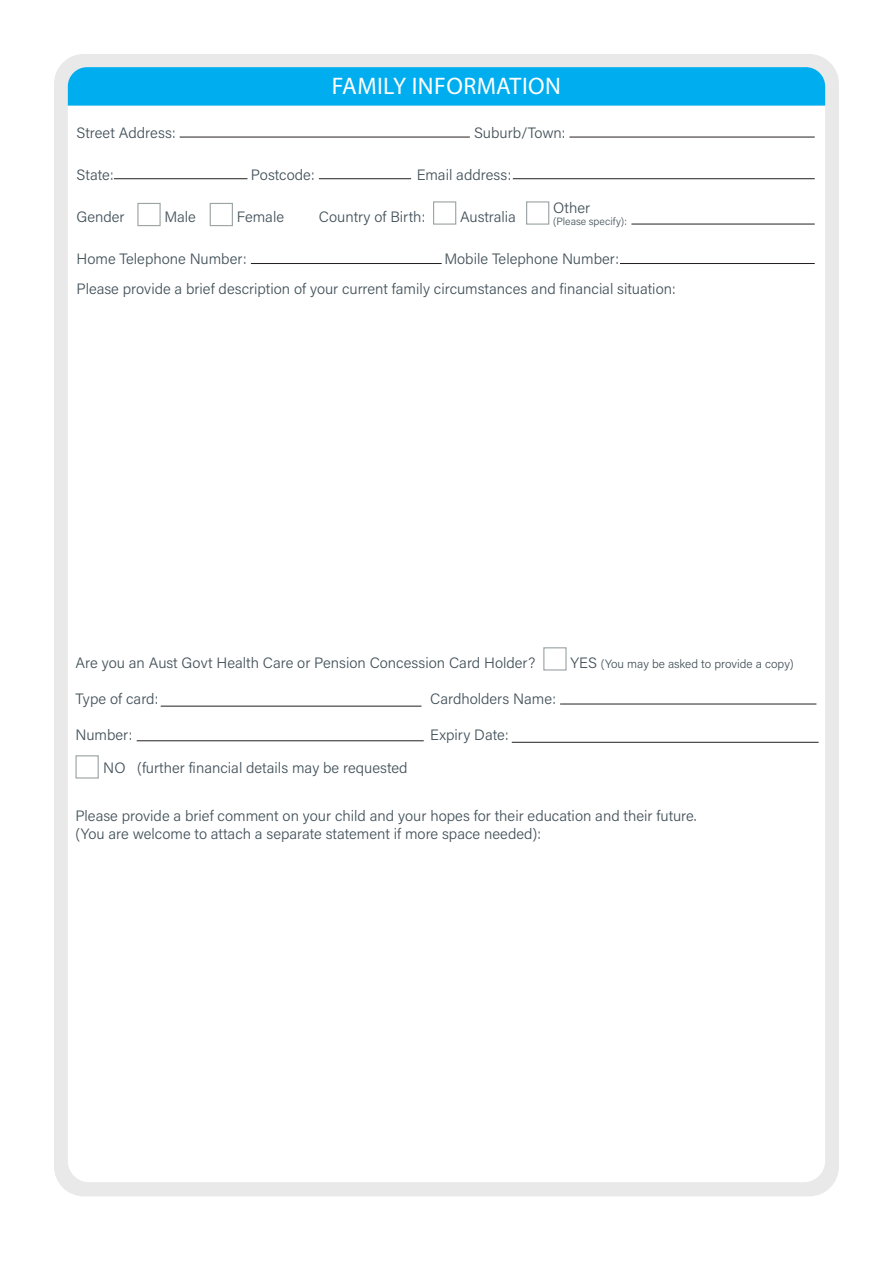
<style>
.page{position:relative;width:893px;height:1263px;background:#fff}
.page>*{position:absolute;margin:0;border:0;box-sizing:border-box;transform-origin:0 0}
.t1{font:24px "Myriad Pro";letter-spacing:.02em;color:#fff}
.t2{font:300 15px/18px "Acumin Pro";color:#425159}
.t3{font:300 12px "Acumin Pro";color:#425159}
.t4{font:300 10.5px "Acumin Pro";color:#425159}
.s1{font-size:15px}
</style>
<div class="page">
<div style="left:54px;top:54px;width:785px;height:1142px;background:#e9e9e9;border-radius:30px"></div>
<div style="left:68px;top:106px;width:757px;height:1076px;background:#fff"></div>
<div style="left:68px;top:67px;width:757px;height:39px;background:#00aeef"></div>
<hr style="left:180px;top:137px;width:290px;height:1px;background:#231f20">
<hr style="left:569px;top:137px;width:246px;height:1px;background:#231f20">
<hr style="left:251px;top:263px;width:191px;height:1px;background:#231f20">
<hr style="left:620px;top:263px;width:195px;height:1px;background:#231f20">
<hr style="left:114px;top:178px;width:133px;height:1px;background:#231f20">
<hr style="left:319px;top:178px;width:92px;height:1px;background:#231f20">
<hr style="left:513px;top:178px;width:302px;height:1px;background:#231f20">
<hr style="left:631px;top:224px;width:184px;height:1px;background:#231f20">
<div style="left:137px;top:203px;width:24px;height:23px;background:#fff;border:1px solid #9da5a6"></div>
<div style="left:210px;top:203px;width:23px;height:23px;background:#fff;border:1px solid #9da5a6"></div>
<div style="left:433px;top:201px;width:23px;height:24px;background:#fff;border:1px solid #9da5a6"></div>
<div style="left:526px;top:201px;width:23px;height:24px;background:#fff;border:1px solid #9da5a6"></div>
<div style="left:543px;top:647px;width:24px;height:23px;background:#fff;border:1px solid #9da5a6"></div>
<div style="left:75px;top:755px;width:24px;height:23px;background:#fff;border:1px solid #9da5a6"></div>
<hr style="left:161px;top:706px;width:260px;height:1px;background:#231f20">
<hr style="left:560px;top:704px;width:256px;height:1px;background:#231f20">
<hr style="left:137px;top:740px;width:287px;height:1px;background:#231f20">
<hr style="left:512px;top:742px;width:307px;height:1px;background:#231f20">
<p class="t1" style="left:332px;top:71px;width:231px">FAMILY INFORMATION</p>
<p class="t2" style="left:77px;top:123px;width:101px">Street Address:</p>
<p class="t2" style="left:474px;top:123px;width:93px">Suburb/Town:</p>
<p class="t2" style="left:77px;top:165px;width:39px">State:</p>
<p class="t2" style="left:251px;top:165px;width:65px">Postcode:</p>
<p class="t2" style="left:417px;top:165px;width:96px">Email address:</p>
<p class="t2" style="left:77px;top:207px;width:50px">Gender</p>
<p class="t2" style="left:164px;top:207px;width:33px">Male</p>
<p class="t2" style="left:237px;top:207px;width:49px">Female</p>
<p class="t2" style="left:460px;top:207px;width:57px">Australia</p>
<p class="t2" style="left:553px;top:198px;width:39px">Other</p>
<p class="t2" style="left:319px;top:207px;width:108px">Country of Birth:</p>
<p class="t4" style="left:553px;top:214px;width:75px">(Please specify):</p>
<p class="t2" style="left:77px;top:249px;width:171px">Home Telephone Number:</p>
<p class="t2" style="left:77px;top:279px;width:601px">Please provide a brief description of your current family circumstances and financial situation:</p>
<p class="t2" style="left:444px;top:249px;width:176px">Mobile Telephone Number:</p>
<p class="t2" style="left:75px;top:653px;width:462px">Are you an Aust Govt Health Care or Pension Concession Card Holder?</p>
<p class="t3" style="left:570px;top:655px;width:225px"><span class="s1">YES</span> (You may be asked to provide a copy)</p>
<p class="t2" style="left:75px;top:689px;width:85px">Type of card:</p>
<p class="t2" style="left:430px;top:689px;width:127px">Cardholders Name:</p>
<p class="t2" style="left:75px;top:725px;width:58px">Number:</p>
<p class="t2" style="left:430px;top:725px;width:80px">Expiry Date:</p>
<p class="t2" style="left:103px;top:758px;width:306px">NO (further financial details may be requested</p>
<p class="t2" style="left:75px;top:806px;width:623px">Please provide a brief comment on your child and your hopes for their education and their future. (You are welcome to attach a separate statement if more space needed):</p>
</div>
